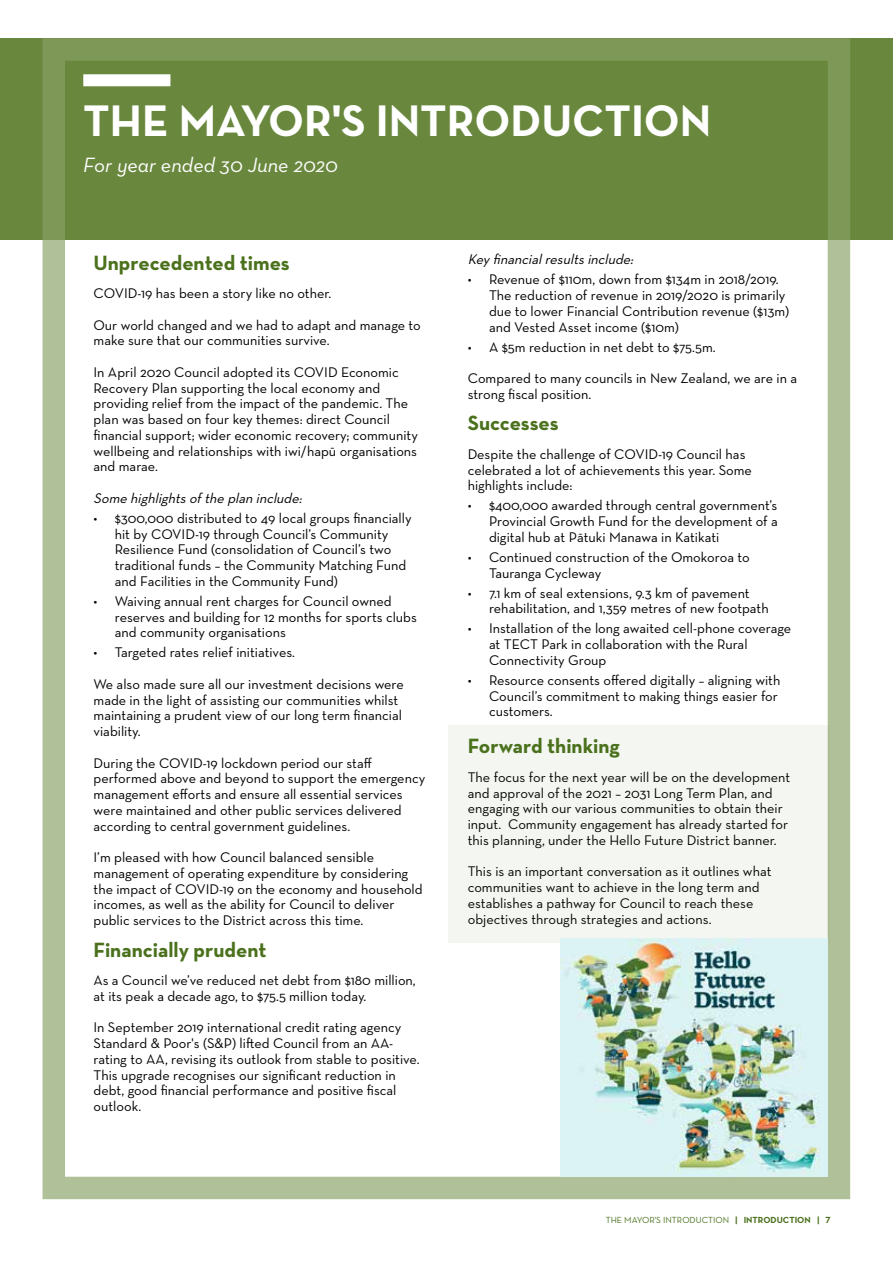
<style>
.page{position:relative;width:893px;height:1263px;background:#fff}
.page>*{position:absolute;margin:0;border:0;box-sizing:border-box;transform-origin:0 0}
.t1{font:700 45px "Neutraface Text";color:#fff}
.t2{font:700 21px "Neutraface Text";color:#4b711d}
.t3{font:italic 21px "Neutraface Text";color:#fff}
.t4{font:14.25px/15.8px "Neutraface Text";color:#000}
.t5{font:italic 14.25px "Neutraface Text";color:#000}
.t6{font:9px "Neutraface Text";color:#4b711d}
.s1{font-weight:700}
</style>
<div class="page">
<div style="left:0;top:38px;width:893px;height:202px;background:#69883e"></div>
<div style="left:83px;top:74px;width:87px;height:12px;background:#fff"></div>
<div style="left:43px;top:38px;width:807px;height:1161px;border:22px solid #88a165"></div>
<div style="left:448px;top:725px;width:381px;height:218px;background:#f4f6f1"></div>
<img style="left:560px;top:938px;width:267px;height:239px">
<h1 class="t1" style="left:83px;top:91px;width:630px">THE MAYOR'S INTRODUCTION</h1>
<h2 class="t3" style="left:83px;top:152px;width:256px">For year ended 30 June 2020</h2>
<h2 class="t2" style="left:94px;top:249px;width:198px">Unprecedented times</h2>
<p class="t4" style="left:94px;top:285px;width:239px">COVID-19 has been a story like no other.</p>
<p class="t4" style="left:94px;top:317px;width:329px">Our world changed and we had to adapt and manage to make sure that our communities survive.</p>
<p class="t4" style="left:94px;top:364px;width:326px">In April 2020 Council adopted its COVID Economic Recovery Plan supporting the local economy and providing relief from the impact of the pandemic. The plan was based on four key themes: direct Council financial support; wider economic recovery; community wellbeing and relationships with iwi/hapū organisations and marae.</p>
<p class="t5" style="left:94px;top:489px;width:214px">Some highlightsofthe plan include:</p>
<p class="t4" style="left:115px;top:510px;width:298px;text-indent:-21px">• $300,000 distributed to 49 local groups financially hit by COVID-19 through Council’s Community Resilience Fund (consolidation of Council’s two traditional funds – the Community Matching Fund and Facilities in the Community Fund)</p>
<p class="t4" style="left:115px;top:593px;width:304px;text-indent:-21px">• Waiving annual rent charges for Council owned reserves and building for 12 months for sports clubs and community organisations</p>
<p class="t4" style="left:94px;top:644px;width:203px">• Targeted rates relief initiatives.</p>
<p class="t4" style="left:94px;top:676px;width:312px">We also made sure all our investment decisions were made in the light of assisting our communities whilst maintaining a prudent view of our long term financial viability.</p>
<p class="t4" style="left:94px;top:755px;width:333px">During the COVID-19 lockdown period our staff performed above and beyond to support the emergency management efforts and ensure all essential services were maintained and other public services delivered according to central government guidelines.</p>
<p class="t4" style="left:94px;top:849px;width:331px">I’m pleased with how Council balanced sensible management of operating expenditure by considering the impact of COVID-19 on the economy and household incomes, as well as the ability for Council to deliver public services to the District across this time.</p>
<h2 class="t2" style="left:94px;top:936px;width:174px">Financially prudent</h2>
<p class="t4" style="left:94px;top:972px;width:324px">As a Council we’ve reduced net debt from $180 million, at its peak a decade ago, to $75.5 million today.</p>
<p class="t4" style="left:94px;top:1019px;width:328px">In September 2019 international credit rating agency Standard &amp; Poor's (S&amp;P) lifted Council from an AA&shy;rating to AA, revising its outlook from stable to positive.<br>This upgrade recognises our significant reduction in debt, good financial performance and positive fiscal outlook.</p>
<p class="t5" style="left:468px;top:250px;width:171px">Keyfinancialresultsinclude:</p>
<p class="t4" style="left:489px;top:271px;width:302px;text-indent:-21px">• Revenue of $110m, down from $134m in 2018/2019.<br>The reduction of revenue in 2019/2020 is primarily due to lower Financial Contribution revenue ($13m) and Vested Asset income ($10m)</p>
<p class="t4" style="left:468px;top:339px;width:249px">• A $5m reduction in net debt to $75.5m.</p>
<p class="t4" style="left:468px;top:370px;width:331px">Compared to many councils in New Zealand, we are in a strong fiscal position.</p>
<h2 class="t2" style="left:468px;top:410px;width:92px">Successes</h2>
<p class="t4" style="left:468px;top:446px;width:286px">Despite the challenge of COVID-19 Council has celebrated a lot of achievements this year. Some highlights include:</p>
<p class="t4" style="left:489px;top:497px;width:290px;text-align:justify;text-indent:-21px">• $400,000 awarded through central government’s Provincial Growth Fund for the development of a digital hub at Pātuki Manawa in Katikati</p>
<p class="t4" style="left:489px;top:549px;width:262px;text-indent:-21px">• Continued construction of the Omokoroa to<br>Tauranga Cycleway</p>
<p class="t4" style="left:489px;top:585px;width:281px;text-indent:-21px">• 7.1 km of seal extensions, 9.3 km of pavement rehabilitation, and 1,359 metres of new footpath</p>
<p class="t4" style="left:489px;top:620px;width:304px;text-indent:-21px">• Installation of the long awaited cell-phone coverage at TECT Park in collaboration with the Rural<br>Connectivity Group</p>
<p class="t4" style="left:489px;top:672px;width:293px;text-indent:-21px">• Resource consents offered digitally – aligning with<br>Council’s commitment to making things easier for customers.</p>
<h2 class="t2" style="left:468px;top:733px;width:153px">Forward thinking</h2>
<p class="t4" style="left:468px;top:769px;width:324px">The focus for the next year will be on the development and approval of the 2021 – 2031 Long Term Plan, and engaging with our various communities to obtain their input. Community engagement has already started for this planning, under the Hello Future District banner.</p>
<p class="t4" style="left:468px;top:863px;width:305px">This is an important conversation as it outlines what communities want to achieve in the long term and establishes a pathway for Council to reach these objectives through strategies and actions.</p>
<p class="t6" style="left:606px;top:1215px;width:226px">THE MAYOR'S INTRODUCTION <span class="s1">| INTRODUCTION | 7</span></p>
</div>
